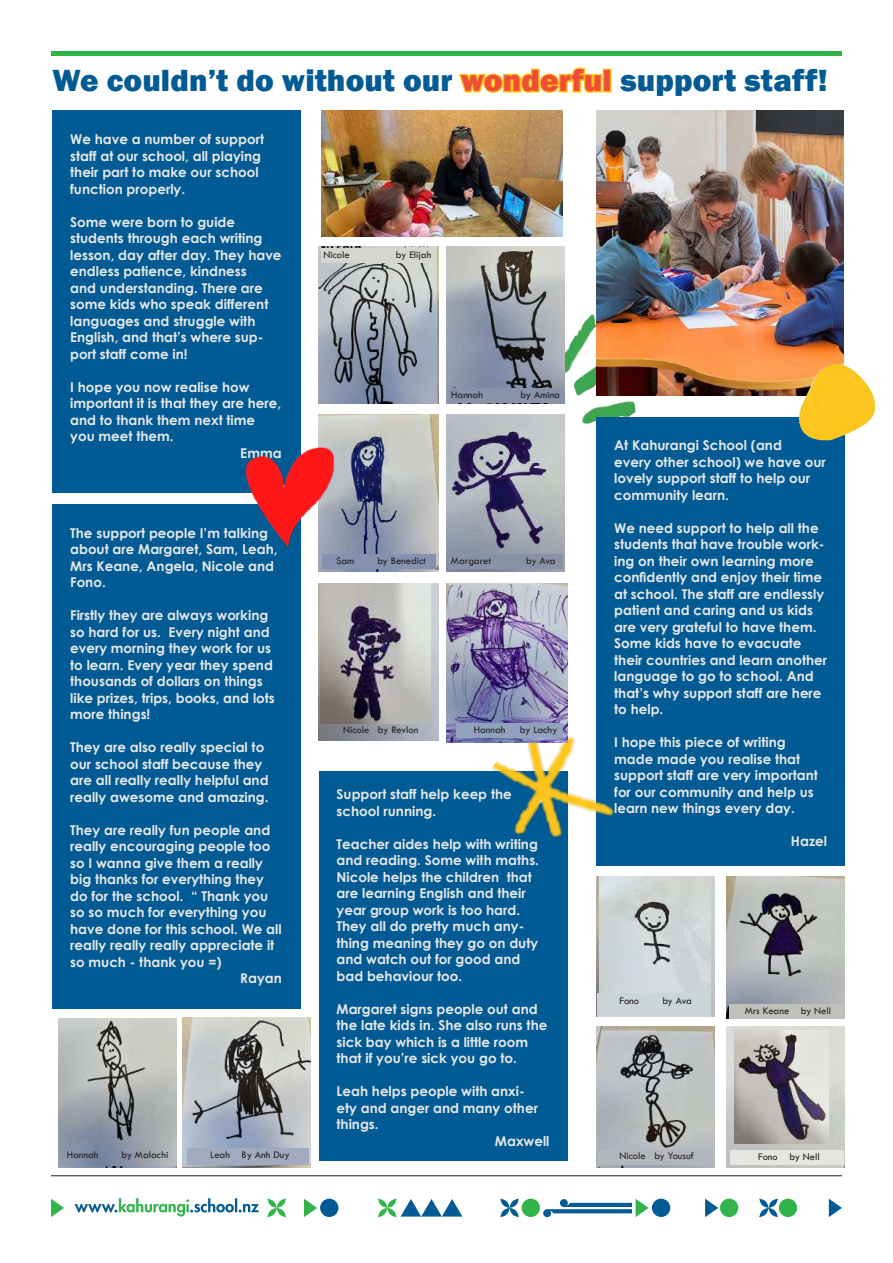
<style>
.page{position:relative;width:893px;height:1263px;background:#fff}
.page>*{position:absolute;margin:0;border:0;box-sizing:border-box;transform-origin:0 0}
.t1{font:800 31.5px "Franklin Gothic";letter-spacing:.005em;color:#005a93}
.t2{font:700 13.5px/16.5px "Century Gothic";color:#e6e7e9}
.t3{font:10.5px "Tw Cen";color:#231f20}
.s1{color:#fec41c}
</style>
<div class="page">
<svg style="left:829px;top:1199px;width:13px;height:18px"></svg>
<svg style="left:705px;top:1199px;width:13px;height:18px"></svg>
<svg style="left:304px;top:1199px;width:13px;height:18px"></svg>
<svg style="left:51px;top:1199px;width:13px;height:18px"></svg>
<svg style="left:759px;top:1199px;width:19px;height:18px"></svg>
<svg style="left:267px;top:1199px;width:19px;height:18px"></svg>
<svg style="left:500px;top:1199px;width:19px;height:18px"></svg>
<div style="left:720px;top:1199px;width:18px;height:18px;background:#31b44a;border-radius:50%"></div>
<div style="left:652px;top:1199px;width:18px;height:18px;background:#005a93;border-radius:50%"></div>
<div style="left:320px;top:1199px;width:18px;height:18px;background:#005a93;border-radius:50%"></div>
<div style="left:522px;top:1199px;width:18px;height:18px;background:#31b44a;border-radius:50%"></div>
<div style="left:779px;top:1199px;width:18px;height:18px;background:#31b44a;border-radius:50%"></div>
<svg style="left:543px;top:1199px;width:106px;height:18px"></svg>
<svg style="left:378px;top:1199px;width:84px;height:18px"></svg>
<svg style="left:75px;top:1198px;width:184px;height:18px"></svg>
<hr style="left:51px;top:1175px;width:791px;height:1px;background:#231f20">
<hr style="left:51px;top:51px;width:791px;height:4px;background:#31b44a">
<div style="left:53px;top:111px;width:248px;height:382px;background:#005a93"></div>
<img style="left:321px;top:111px;width:241px;height:126px">
<img style="left:554px;top:315px;width:82px;height:109px">
<img style="left:597px;top:111px;width:246px;height:284px">
<div style="left:597px;top:417px;width:248px;height:448px;background:#005a93"></div>
<div style="left:53px;top:504px;width:248px;height:504px;background:#005a93"></div>
<div style="left:319px;top:772px;width:248px;height:389px;background:#005a93"></div>
<img style="left:468px;top:709px;width:182px;height:174px">
<img style="left:319px;top:247px;width:119px;height:157px">
<img style="left:446px;top:247px;width:119px;height:157px">
<img style="left:596px;top:1027px;width:118px;height:140px">
<img style="left:319px;top:415px;width:119px;height:157px">
<img style="left:447px;top:415px;width:118px;height:157px">
<img style="left:597px;top:876px;width:117px;height:140px">
<div style="left:321px;top:248px;width:114px;height:15px;background:#d4d6d1"></div>
<div style="left:449px;top:388px;width:114px;height:15px;background:#8892ab"></div>
<div style="left:449px;top:554px;width:113px;height:15px;background:#8792a4"></div>
<div style="left:322px;top:554px;width:114px;height:15px;background:#8492af"></div>
<img style="left:319px;top:583px;width:119px;height:158px">
<img style="left:447px;top:583px;width:120px;height:159px">
<img style="left:58px;top:1018px;width:119px;height:147px">
<img style="left:600px;top:876px;width:111px;height:140px">
<img style="left:182px;top:1017px;width:129px;height:150px">
<img style="left:727px;top:876px;width:118px;height:142px">
<div style="left:456px;top:723px;width:106px;height:15px;background:#92a1be"></div>
<div style="left:726px;top:1027px;width:119px;height:140px;background:linear-gradient(to bottom,#e1e2dc,#bec1bf)"></div>
<div style="left:597px;top:993px;width:113px;height:23px;background:#cbd5d7"></div>
<div style="left:729px;top:1004px;width:114px;height:15px;background:#c0c1bb"></div>
<div style="left:730px;top:1150px;width:114px;height:15px;background:#e5e6e0"></div>
<div style="left:598px;top:1150px;width:114px;height:15px;background:#b3b6bd"></div>
<div style="left:187px;top:1148px;width:121px;height:17px;background:#a2aabd"></div>
<img style="left:734px;top:1030px;width:95px;height:114px">
<img style="left:320px;top:583px;width:110px;height:140px">
<img style="left:245px;top:440px;width:101px;height:119px">
<img style="left:796px;top:364px;width:80px;height:76px">
<h1 class="t1" style="left:53px;top:60px;width:776px">We couldn’t do without our <span class="s1">wonderful</span> support staff!</h1>
<p class="t2" style="left:70px;top:130px;width:195px">We have a number of support staff at our school, all playing their part to make our school function properly.</p>
<p class="t2" style="left:70px;top:213px;width:213px">Some were born to guide students through each writing lesson, day after day. They have endless patience, kindness<br>and understanding. There are some kids who speak different languages and struggle with<br>English, and that’s where sup&shy;port staff come in!</p>
<p class="t2" style="left:70px;top:378px;width:181px">I hope you now realise how</p>
<p class="t2" style="left:70px;top:394px;width:213px">important it is that they are here,</p>
<p class="t2" style="left:70px;top:411px;width:186px">and to thank them next time</p>
<p class="t2" style="left:70px;top:427px;width:105px">you meet them.</p>
<p class="t2" style="left:240px;top:444px;width:43px">Emma</p>
<p class="t2" style="left:70px;top:524px;width:209px">The support people I’m talking about are Margaret, Sam, Leah,<br>Mrs Keane, Angela, Nicole and<br>Fono.</p>
<p class="t2" style="left:70px;top:606px;width:206px">Firstly they are always working so hard for us. Every night and every morning they work for us to learn. Every year they spend thousands of dollars on things like prizes, trips, books, and lots more things!</p>
<p class="t2" style="left:70px;top:738px;width:200px">They are also really special to our school staff because they are all really really helpful and really awesome and amazing.</p>
<p class="t2" style="left:70px;top:821px;width:202px">They are really fun people and</p>
<p class="t2" style="left:70px;top:837px;width:202px">really encouraging people too</p>
<p class="t2" style="left:70px;top:854px;width:194px">so I wanna give them a really</p>
<p class="t2" style="left:70px;top:870px;width:195px">big thanks for everything they</p>
<p class="t2" style="left:70px;top:887px;width:200px">do for the school. “ Thank you</p>
<p class="t2" style="left:70px;top:903px;width:198px">so so much for everything you</p>
<p class="t2" style="left:70px;top:920px;width:213px">have done for this school. We all</p>
<p class="t2" style="left:70px;top:936px;width:206px">really really really appreciate it</p>
<p class="t2" style="left:70px;top:953px;width:153px">so much - thank you =)</p>
<p class="t2" style="left:240px;top:969px;width:43px">Rayan</p>
<p class="t3" style="left:323px;top:248px;width:28px">Nicole</p>
<p class="t3" style="left:396px;top:248px;width:37px">by Elijah</p>
<p class="t3" style="left:451px;top:388px;width:33px">Hannah</p>
<p class="t3" style="left:521px;top:388px;width:41px">by Amina</p>
<p class="t3" style="left:336px;top:554px;width:20px">Sam</p>
<p class="t3" style="left:377px;top:554px;width:50px">by Benedict</p>
<p class="t3" style="left:451px;top:554px;width:42px">Margaret</p>
<p class="t3" style="left:526px;top:554px;width:31px">by Ava</p>
<p class="t3" style="left:343px;top:723px;width:77px">Nicole by Revlon</p>
<p class="t3" style="left:474px;top:723px;width:33px">Hannah</p>
<p class="t3" style="left:520px;top:723px;width:39px">by Lachy</p>
<p class="t2" style="left:337px;top:785px;width:177px">Support staff help keep the school running.</p>
<p class="t2" style="left:337px;top:835px;width:204px">Teacher aides help with writing and reading. Some with maths.<br>Nicole helps the children that are learning English and their year group work is too hard.<br>They all do pretty much any&shy;thing meaning they go on duty and watch out for good and bad behaviour too.</p>
<p class="t2" style="left:337px;top:1000px;width:212px">Margaret signs people out and the late kids in. She also runs the sick bay which is a little room that if you’re sick you go to.</p>
<p class="t2" style="left:337px;top:1082px;width:190px">Leah helps people with anxi-</p>
<p class="t2" style="left:337px;top:1099px;width:203px">ety and anger and many other</p>
<p class="t2" style="left:337px;top:1115px;width:44px">things.</p>
<p class="t2" style="left:495px;top:1132px;width:56px">Maxwell</p>
<p class="t2" style="left:614px;top:437px;width:213px">At Kahurangi School (and<br>every other school) we have our lovely support staff to help our community learn.</p>
<p class="t2" style="left:614px;top:519px;width:214px">We need support to help all the students that have trouble work&shy;ing on their own learning more confidently and enjoy their time at school. The staff are endlessly patient and caring and us kids are very grateful to have them.<br>Some kids have to evacuate their countries and learn another language to go to school. And that’s why support staff are here to help.</p>
<p class="t2" style="left:614px;top:734px;width:205px">I hope this piece of writing made made you realise that support staff are very important for our community and help us learn new things every day.</p>
<p class="t2" style="left:791px;top:833px;width:38px">Hazel</p>
<p class="t3" style="left:620px;top:994px;width:21px">Fono</p>
<p class="t3" style="left:662px;top:994px;width:31px">by Ava</p>
<p class="t3" style="left:745px;top:1004px;width:88px">Mrs Keane by Nell</p>
<p class="t3" style="left:67px;top:1148px;width:33px">Hannah</p>
<p class="t3" style="left:122px;top:1148px;width:48px">by Malachi</p>
<p class="t3" style="left:210px;top:1148px;width:81px">Leah By Anh Duy</p>
<p class="t3" style="left:619px;top:1150px;width:76px">Nicole by Yousuf</p>
<p class="t3" style="left:758px;top:1150px;width:63px">Fono by Nell</p>
</div>
